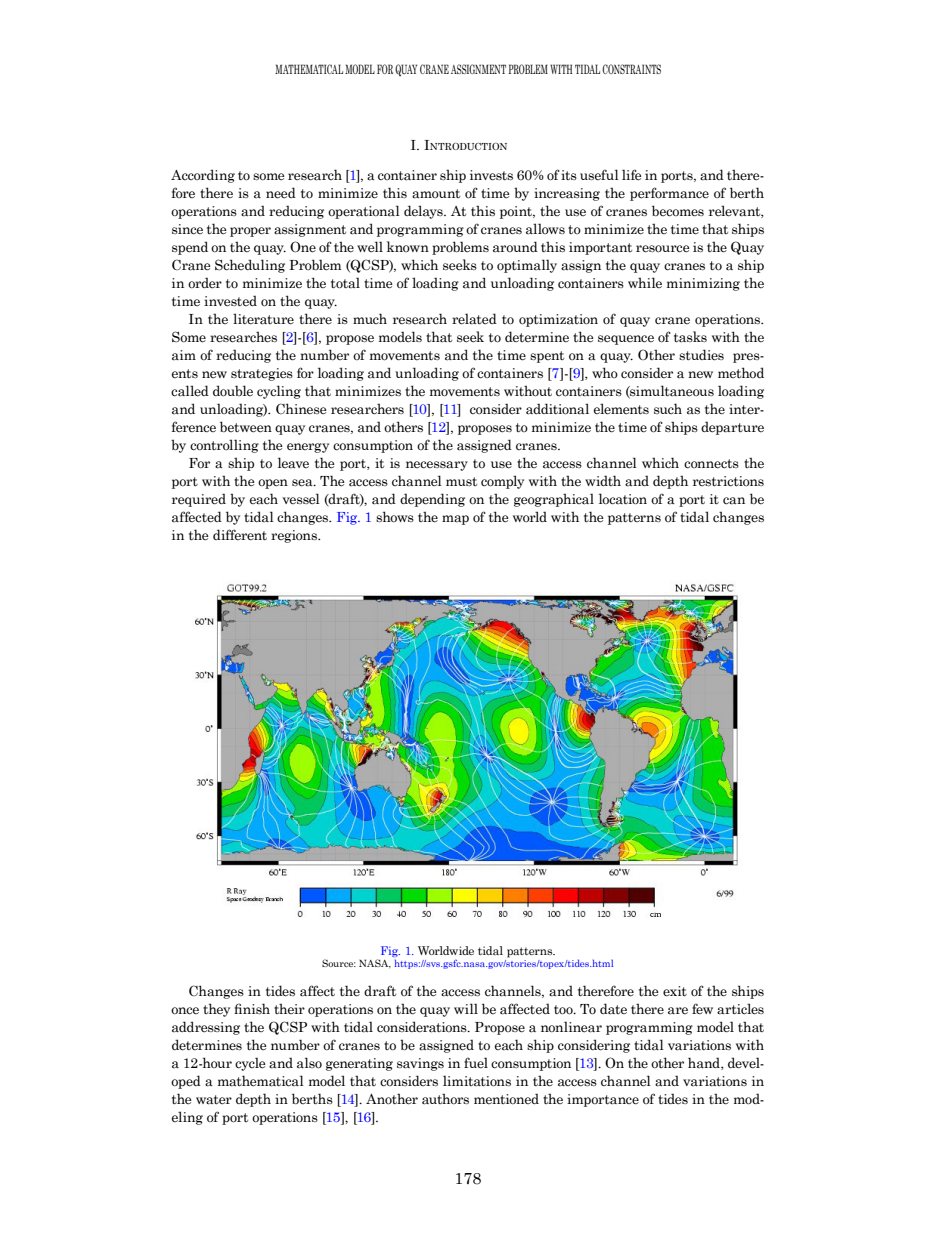
<style>
.page{position:relative;width:936px;height:1248px;background:#fff}
.page>*{position:absolute;margin:0;border:0;box-sizing:border-box;transform-origin:0 0}
.t1{font:16px "Century Schoolbook";color:#000}
.t2{font:14px/18px "Century Schoolbook";letter-spacing:-.01em;color:#000;text-align:justify}
.t3{font:12.8px "Century Schoolbook";letter-spacing:.015em;color:#000;scale:.6 1}
.t4{font:12px "Century Schoolbook";letter-spacing:-.02em;color:#000}
.t5{font:10px "Century Schoolbook";letter-spacing:-.005em;color:#00f}
.t6{font:9.8px "Century Schoolbook";color:#000}
.s1{font-size:14px}
.s2{color:#00f}
.s3{color:#000}
</style>
<div class="page">
<img style="left:195px;top:584px;width:543px;height:334px">
<p class="t3" style="left:275px;top:58px;width:644px">Mathematical model for quay crane assignment problem with tidal constraints</p>
<p class="t6" style="left:410px;top:139px;width:98px"><span class="s1">I. I</span>NTRODUCTION</p>
<p class="t2" style="left:171px;top:164px;width:594px">According to some research [<span class="s2">1</span>], a container ship invests 60% of its useful life in ports, and there&shy;fore there is a need to minimize this amount of time by increasing the performance of berth operations and reducing operational delays. At this point, the use of cranes becomes relevant, since the proper assignment and programming of cranes allows to minimize the time that ships spend on the quay. One of the well known problems around this important resource is the Quay Crane Scheduling Problem (QCSP), which seeks to optimally assign the quay cranes to a ship in order to minimize the total time of loading and unloading containers while minimizing the time invested on the quay.</p>
<p class="t2" style="left:172px;top:308px;width:594px;text-indent:17px">In the literature there is much research related to optimization of quay crane operations.<br>Some researches [<span class="s2">2</span>]-[<span class="s2">6</span>], propose models that seek to determine the sequence of tasks with the aim of reducing the number of movements and the time spent on a quay. Other studies pres&shy;ents new strategies for loading and unloading of containers [<span class="s2">7</span>]-[<span class="s2">9</span>], who consider a new method called double cycling that minimizes the movements without containers (simultaneous loading and unloading). Chinese researchers [<span class="s2">10</span>], [<span class="s2">11</span>] consider additional elements such as the inter&shy;ference between quay cranes, and others [<span class="s2">12</span>], proposes to minimize the time of ships departure by controlling the energy consumption of the assigned cranes.</p>
<p class="t2" style="left:172px;top:452px;width:594px;text-indent:17px">For a ship to leave the port, it is necessary to use the access channel which connects the port with the open sea. The access channel must comply with the width and depth restrictions required by each vessel (draft), and depending on the geographical location of a port it can be affected by tidal changes. <span class="s2">Fig. 1</span> shows the map of the world with the patterns of tidal changes in the different regions.</p>
<p class="t4" style="left:380px;top:940px;width:177px"><span class="s2">Fig. 1.</span> Worldwide tidal patterns.</p>
<p class="t5" style="left:322px;top:954px;width:293px"><span class="s3">Source: NASA,</span> https://svs.gsfc.nasa.gov/stories/topex/tides.html</p>
<p class="t2" style="left:171px;top:980px;width:594px;text-indent:17px">Changes in tides affect the draft of the access channels, and therefore the exit of the ships once they finish their operations on the quay will be affected too. To date there are few articles addressing the QCSP with tidal considerations. Propose a nonlinear programming model that determines the number of cranes to be assigned to each ship considering tidal variations with a 12-hour cycle and also generating savings in fuel consumption [<span class="s2">13</span>]. On the other hand, devel&shy;oped a mathematical model that considers limitations in the access channel and variations in the water depth in berths [<span class="s2">14</span>]. Another authors mentioned the importance of tides in the mod&shy;eling of port operations [<span class="s2">15</span>], [<span class="s2">16</span>].</p>
<p class="t1" style="left:454px;top:1164px;width:28px">178</p>
</div>
